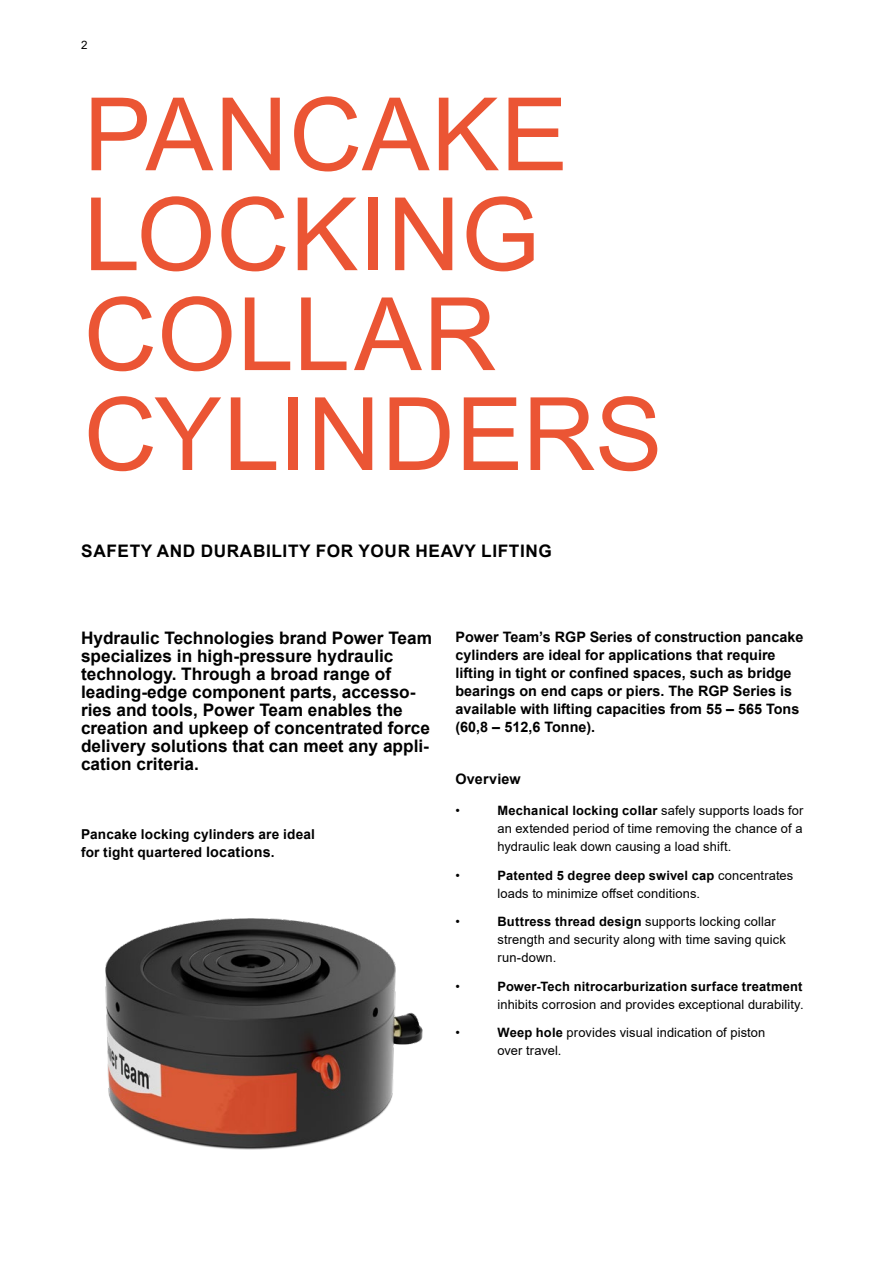
<style>
.page{position:relative;width:893px;height:1263px;background:#fff}
.page>*{position:absolute;margin:0;border:0;box-sizing:border-box;transform-origin:0 0}
.Large_Interior_Headline__Akzidenz_Grotes{font:101.4px/99.9px "Arial";letter-spacing:.005em;color:#eb5534}
.Sidebar__Akzidenz_Grotesk_Medium_11_13{font:700 17.25px/18px "Arial";color:#000}
.Eyebrow__Akzidenz_Grotesk_Bold_12_14{font:700 17.25px "Arial";letter-spacing:.035em;color:#000}
.Body_Copy__Akzidenz_Grotesk_Regular_9_5_{font:700 14.4px/18px "Arial";color:#000}
.Paragraph_Headline__Akzidenz_Grotesk_Bol{font:700 14.4px "Arial";letter-spacing:.01em;color:#000}
.Image_Name__Akzidenz_Grotesk_Bold_9_5_12{font:700 13.65px/18px "Arial";letter-spacing:.01em;color:#000}
.Bullet_point__Akzidenz_Grotesk_Regular_9{font:12.9px/18px "Arial";letter-spacing:.01em;color:#000}
.Page_Numbers__Akzidenz_Grotesk_Regular_8{font:11.55px "Arial";color:#000}
.s1{font-size:14.4px}
.s2{font-weight:700}
</style>
<div class="page">
<img style="left:105px;top:918px;width:318px;height:232px">
<p class="Page_Numbers__Akzidenz_Grotesk_Regular_8" style="left:81px;top:37px;width:8px">2</p>
<p class="Large_Interior_Headline__Akzidenz_Grotes" style="left:84px;top:84px;width:580px">PANCAKE<br>LOCKING<br>COLLAR<br>CYLINDERS</p>
<p class="Eyebrow__Akzidenz_Grotesk_Bold_12_14" style="left:81px;top:539px;width:472px">SAFETY AND DURABILITY FOR YOUR HEAVY LIFTING</p>
<p class="Sidebar__Akzidenz_Grotesk_Medium_11_13" style="left:81px;top:629px;width:353px">Hydraulic Technologies brand Power Team specializes in high-pressure hydraulic technology. Through a broad range of leading-edge component parts, accesso&shy;ries and tools, Power Team enables the creation and upkeep of concentrated force delivery solutions that can meet any appli&shy;cation criteria.</p>
<p class="Image_Name__Akzidenz_Grotesk_Bold_9_5_12" style="left:81px;top:825px;width:235px">Pancake locking cylinders are ideal for tight quartered <span class="s1">locations</span>.</p>
<p class="Body_Copy__Akzidenz_Grotesk_Regular_9_5_" style="left:455px;top:628px;width:349px">Power Team’s RGP Series of construction pancake cylinders are ideal for applications that require lifting in tight or confined spaces, such as bridge bearings on end caps or piers. The RGP Series is available with lifting capacities from 55 – 565 Tons (60,8 – 512,6 Tonne).</p>
<p class="Paragraph_Headline__Akzidenz_Grotesk_Bol" style="left:455px;top:768px;width:67px">Overview</p>
<p class="Bullet_point__Akzidenz_Grotesk_Regular_9" style="left:455px;top:802px;width:6px">•</p>
<p class="Bullet_point__Akzidenz_Grotesk_Regular_9" style="left:497px;top:802px;width:307px;text-align:justify"><span class="s2">Mechanical locking collar</span> safely supports loads for an extended period of time removing the chance of a hydraulic leak down causing a load shift.</p>
<p class="Bullet_point__Akzidenz_Grotesk_Regular_9" style="left:455px;top:866px;width:6px">•</p>
<p class="Bullet_point__Akzidenz_Grotesk_Regular_9" style="left:497px;top:866px;width:297px"><span class="s2">Patented 5 degree deep swivel cap</span> concentrates loads to minimize offset conditions.</p>
<p class="Bullet_point__Akzidenz_Grotesk_Regular_9" style="left:455px;top:913px;width:6px">•</p>
<p class="Bullet_point__Akzidenz_Grotesk_Regular_9" style="left:497px;top:913px;width:290px"><span class="s2">Buttress thread design</span> supports locking collar strength and security along with time saving quick run-down.</p>
<p class="Bullet_point__Akzidenz_Grotesk_Regular_9" style="left:455px;top:977px;width:6px">•</p>
<p class="Bullet_point__Akzidenz_Grotesk_Regular_9" style="left:497px;top:977px;width:308px"><span class="s2">Power-Tech nitrocarburization surface treatment </span>inhibits corrosion and provides exceptional durability.</p>
<p class="Bullet_point__Akzidenz_Grotesk_Regular_9" style="left:455px;top:1024px;width:6px">•</p>
<p class="Bullet_point__Akzidenz_Grotesk_Regular_9" style="left:497px;top:1024px;width:269px"><span class="s2">Weep hole</span> provides visual indication of piston over travel.</p>
</div>
